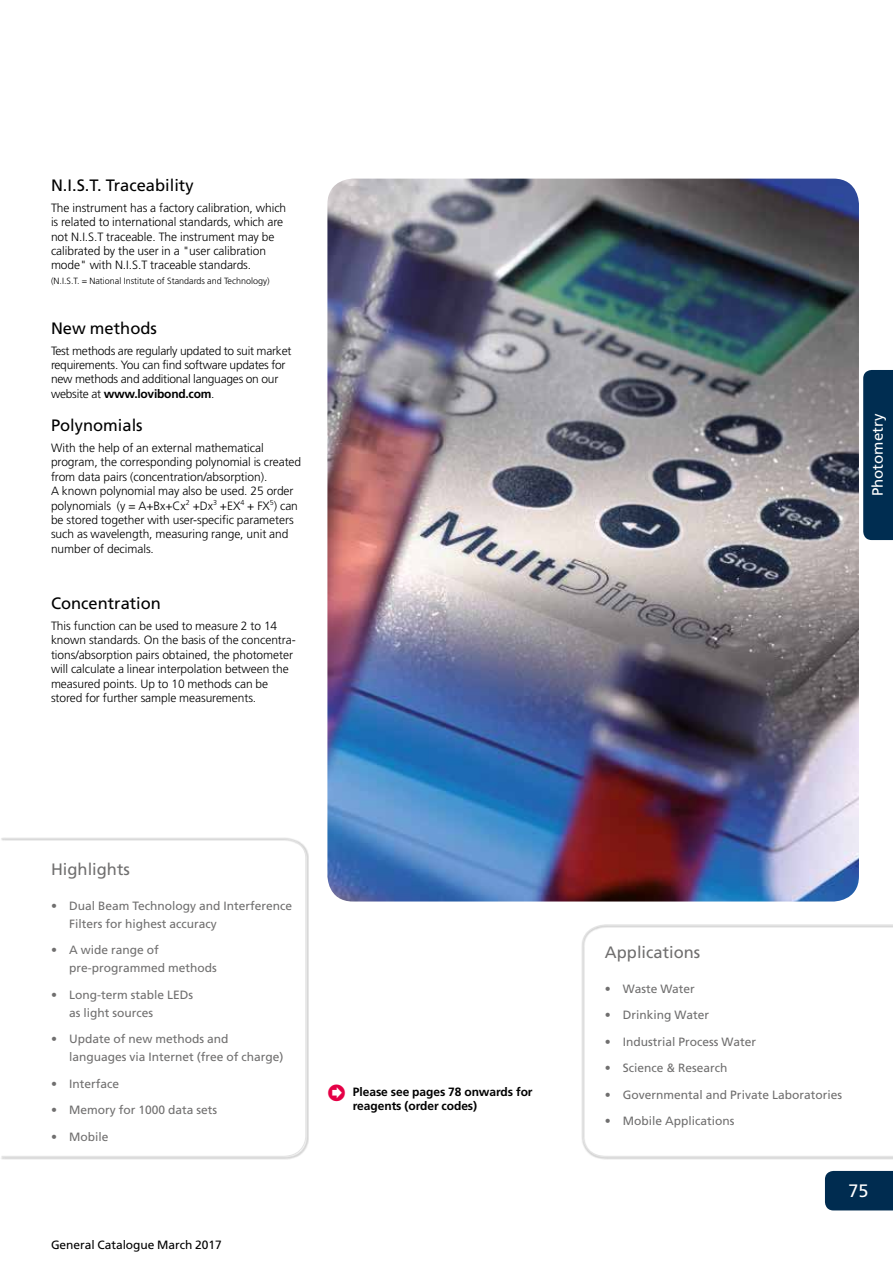
<style>
.page{position:relative;width:893px;height:1263px;background:#fff}
.page>*{position:absolute;margin:0;border:0;box-sizing:border-box;transform-origin:0 0}
.t1{font:18px "Frutiger LT";color:#fff}
.t2{font:16.5px "Frutiger LT";color:#000}
.t3{font:16.5px "Frutiger LT";color:#706f6f}
.t4{font:15px "Frutiger LT";color:#fff}
.t5{font:300 12px/14.4px "Frutiger LT";letter-spacing:-.005em;color:#000}
.t6{font:12px/18px "Frutiger LT";color:#706f6f}
.t7{font:700 12px/14.4px "Frutiger LT";letter-spacing:-.005em;color:#000}
.t8{font:12px "Frutiger LT";letter-spacing:-.005em;color:#000}
.t9{font:300 9px "Frutiger LT";color:#000}
.s1{font-weight:700}
.s2{font-family:"J Ckg";font-weight:400;font-size:18px;color:#e50046}
</style>
<div class="page">
<div style="left:825px;top:1171px;width:68px;height:39px;background:#002c50"></div>
<div style="left:863px;top:370px;width:30px;height:170px;background:#002d51"></div>
<img style="left:327px;top:179px;width:532px;height:722px">
<svg style="left:1px;top:838px;width:306px;height:319px"></svg>
<svg style="left:582px;top:924px;width:311px;height:233px"></svg>
<h2 class="t2" style="left:51px;top:176px;width:144px">N.I.S.T. Traceability</h2>
<p class="t5" style="left:51px;top:201px;width:237px">The instrument has a factory calibration, which is related to international standards, which are not N.I.S.T traceable. The instrument may be calibrated by the user in a "user calibration mode" with N.I.S.T traceable standards.</p>
<p class="t9" style="left:51px;top:276px;width:220px">(N.I.S.T. = National Institute of Standards and Technology)</p>
<h2 class="t2" style="left:51px;top:318px;width:107px">New methods</h2>
<p class="t5" style="left:51px;top:343px;width:242px">Test methods are regularly updated to suit market requirements. You can find software updates for new methods and additional languages on our website at <span class="s1">www.lovibond.com</span>.</p>
<h2 class="t2" style="left:51px;top:416px;width:93px">Polynomials</h2>
<p class="t5" style="left:51px;top:441px;width:252px">With the help of an external mathematical program, the corresponding polynomial is created from data pairs (concentration/absorption).<br>A known polynomial may also be used. 25 order polynomials (y = A+Bx+Cx<sup>2</sup> +Dx<sup>3</sup> +EX<sup>4</sup> + FX<sup>5</sup>) can be stored together with user-specific parameters such as wavelength, measuring range, unit and number of decimals.</p>
<h2 class="t2" style="left:51px;top:594px;width:112px">Concentration</h2>
<p class="t5" style="left:51px;top:619px;width:246px">This function can be used to measure 2 to 14 known standards. On the basis of the concentra&shy;tions/absorption pairs obtained, the photometer will calculate a linear interpolation between the measured points. Up to 10 methods can be stored for further sample measurements.</p>
<h2 class="t3" style="left:51px;top:859px;width:80px">Highlights</h2>
<p class="t6" style="left:69px;top:896px;width:225px;text-indent:-18px">• Dual Beam Technology and Interference<br>Filters for highest accuracy</p>
<p class="t6" style="left:69px;top:941px;width:149px;text-indent:-18px">• A wide range of pre-programmed methods</p>
<p class="t6" style="left:69px;top:985px;width:126px;text-indent:-18px">• Long-term stable LEDs as light sources</p>
<p class="t6" style="left:69px;top:1030px;width:216px;text-indent:-18px">• Update of new methods and languages via Internet (free of charge)</p>
<p class="t6" style="left:51px;top:1074px;width:70px">• Interface</p>
<p class="t6" style="left:51px;top:1101px;width:168px">• Memory for 1000 data sets</p>
<p class="t6" style="left:51px;top:1127px;width:59px">• Mobile</p>
<p class="t7" style="left:353px;top:1085px;width:181px;text-indent:-26px"><span class="s2">➲</span> Please see pages 78 onwards for reagents (order codes)</p>
<p class="t8" style="left:51px;top:1238px;width:172px">General Catalogue March 2017</p>
<p class="t4" style="left:869px;top:496px;width:84px;rotate:-90deg">Photometry</p>
<h2 class="t3" style="left:605px;top:942px;width:97px">Applications</h2>
<p class="t6" style="left:605px;top:980px;width:91px">• Waste Water</p>
<p class="t6" style="left:605px;top:1006px;width:106px">• Drinking Water</p>
<p class="t6" style="left:605px;top:1033px;width:153px">• Industrial Process Water</p>
<p class="t6" style="left:605px;top:1059px;width:124px">• Science &amp; Research</p>
<p class="t6" style="left:605px;top:1086px;width:239px">• Governmental and Private Laboratories</p>
<p class="t6" style="left:605px;top:1112px;width:131px">• Mobile Applications</p>
<h1 class="t1" style="left:848px;top:1180px;width:22px">75</h1>
</div>
